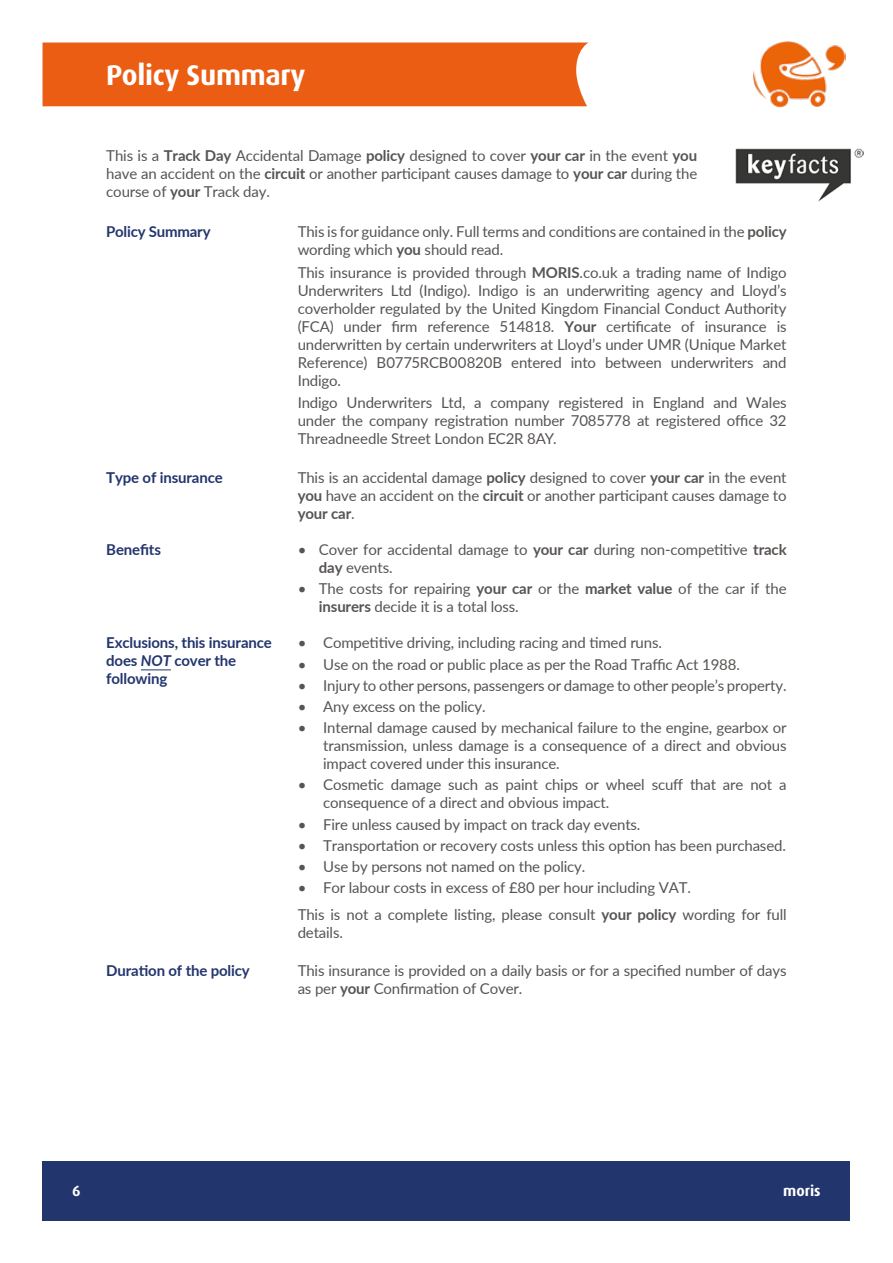
<style>
.page{position:relative;width:893px;height:1263px;background:#fff}
.page>*{position:absolute;margin:0;border:0;box-sizing:border-box;transform-origin:0 0}
.t1{font:700 28.5px "Dax";letter-spacing:-.01em;color:#fff}
.t2{font:15px/18px "Lato";letter-spacing:-.01em;color:#575452}
.t3{font:700 15px/18px "Lato";letter-spacing:-.01em;color:#22356d}
.t4{font:700 15px "Dax";color:#fff}
.s1{font-weight:700}
.s2{font-style:italic}
</style>
<div class="page">
<img style="left:735px;top:148px;width:129px;height:54px">
<div style="left:43px;top:1161px;width:807px;height:59px;background:#22356d"></div>
<hr style="left:141px;top:669px;width:30px;height:1px;background:#22356d">
<img style="left:753px;top:41px;width:92px;height:66px">
<div style="left:43px;top:42px;width:546px;height:65px;background:#eb5d12"></div>
<h1 class="t1" style="left:106px;top:59px;width:201px">Policy Summary</h1>
<p class="t2" style="left:106px;top:146px;width:592px;text-align:justify">This is a <span class="s1">Track Day</span> Accidental Damage <span class="s1">policy</span> designed to cover <span class="s1">your car</span> in the event <span class="s1">you </span>have an accident on the <span class="s1">circuit</span> or another participant causes damage to <span class="s1">your car</span> during the course of <span class="s1">your</span> Track day.</p>
<p class="t3" style="left:106px;top:222px;width:106px">Policy Summary</p>
<p class="t2" style="left:298px;top:222px;width:490px">This is for guidance only. Full terms and conditions are contained in the <span class="s1">policy </span>wording which <span class="s1">you</span> should read.</p>
<p class="t2" style="left:298px;top:263px;width:490px;text-align:justify">This insurance is provided through <span class="s1">MORIS</span>.co.uk a trading name of Indigo Underwriters Ltd (Indigo). Indigo is an underwriting agency and Lloyd’s coverholder regulated by the United Kingdom Financial Conduct Authority (FCA) under firm reference 514818. <span class="s1">Your</span> certificate of insurance is underwritten by certain underwriters at Lloyd’s under UMR (Unique Market Reference) B0775RCB00820B entered into between underwriters and Indigo.</p>
<p class="t2" style="left:298px;top:393px;width:490px;text-align:justify">Indigo Underwriters Ltd, a company registered in England and Wales under the company registration number 7085778 at registered office 32<br>Threadneedle Street London EC2R 8AY.</p>
<p class="t3" style="left:106px;top:467px;width:118px">Type of insurance</p>
<p class="t2" style="left:298px;top:467px;width:490px;text-align:justify">This is an accidental damage <span class="s1">policy</span> designed to cover <span class="s1">your car</span> in the event <span class="s1">you</span> have an accident on the <span class="s1">circuit</span> or another participant causes damage to <span class="s1">your car</span>.</p>
<p class="t3" style="left:106px;top:540px;width:56px">Benefits</p>
<p class="t2" style="left:319px;top:540px;width:469px;text-indent:-21px">• Cover for accidental damage to <span class="s1">your car</span> during non-competitive <span class="s1">track day</span> events.</p>
<p class="t2" style="left:319px;top:579px;width:469px;text-indent:-21px">• The costs for repairing <span class="s1">your car</span> or the <span class="s1">market value</span> of the car if the <span class="s1">insurers</span> decide it is a total loss.</p>
<p class="t3" style="left:106px;top:633px;width:167px">Exclusions, this insurance does <span class="s2">NOT</span> cover the following</p>
<p class="t2" style="left:298px;top:633px;width:366px">• Competitive driving, including racing and timed runs.</p>
<p class="t2" style="left:298px;top:654px;width:444px">• Use on the road or public place as per the Road Traffic Act 1988.</p>
<p class="t2" style="left:298px;top:676px;width:490px">• Injury to other persons, passengers or damage to other people’s property.</p>
<p class="t2" style="left:298px;top:697px;width:189px">• Any excess on the policy.</p>
<p class="t2" style="left:323px;top:718px;width:465px;text-align:justify;text-indent:-26px">• Internal damage caused by mechanical failure to the engine, gearbox or transmission, unless damage is a consequence of a direct and obvious impact covered under this insurance.</p>
<p class="t2" style="left:323px;top:775px;width:465px;text-indent:-26px">• Cosmetic damage such as paint chips or wheel scuff that are not a consequence of a direct and obvious impact.</p>
<p class="t2" style="left:298px;top:814px;width:344px">• Fire unless caused by impact on track day events.</p>
<p class="t2" style="left:298px;top:836px;width:490px">• Transportation or recovery costs unless this option has been purchased.</p>
<p class="t2" style="left:298px;top:857px;width:289px">• Use by persons not named on the policy.</p>
<p class="t2" style="left:298px;top:874px;width:490px;line-height:26.5px">• For labour costs in excess of £80 per hour including VAT.<br>This is not a complete listing, please consult <span class="s1">your policy</span> wording for full</p>
<p class="t2" style="left:298px;top:923px;width:47px">details.</p>
<p class="t3" style="left:106px;top:961px;width:145px">Duration of the policy</p>
<p class="t2" style="left:298px;top:961px;width:490px">This insurance is provided on a daily basis or for a specified number of days as per <span class="s1">your</span> Confirmation of Cover.</p>
<p class="t4" style="left:72px;top:1183px;width:10px">6</p>
<p class="t4" style="left:783px;top:1183px;width:39px">moris</p>
</div>
